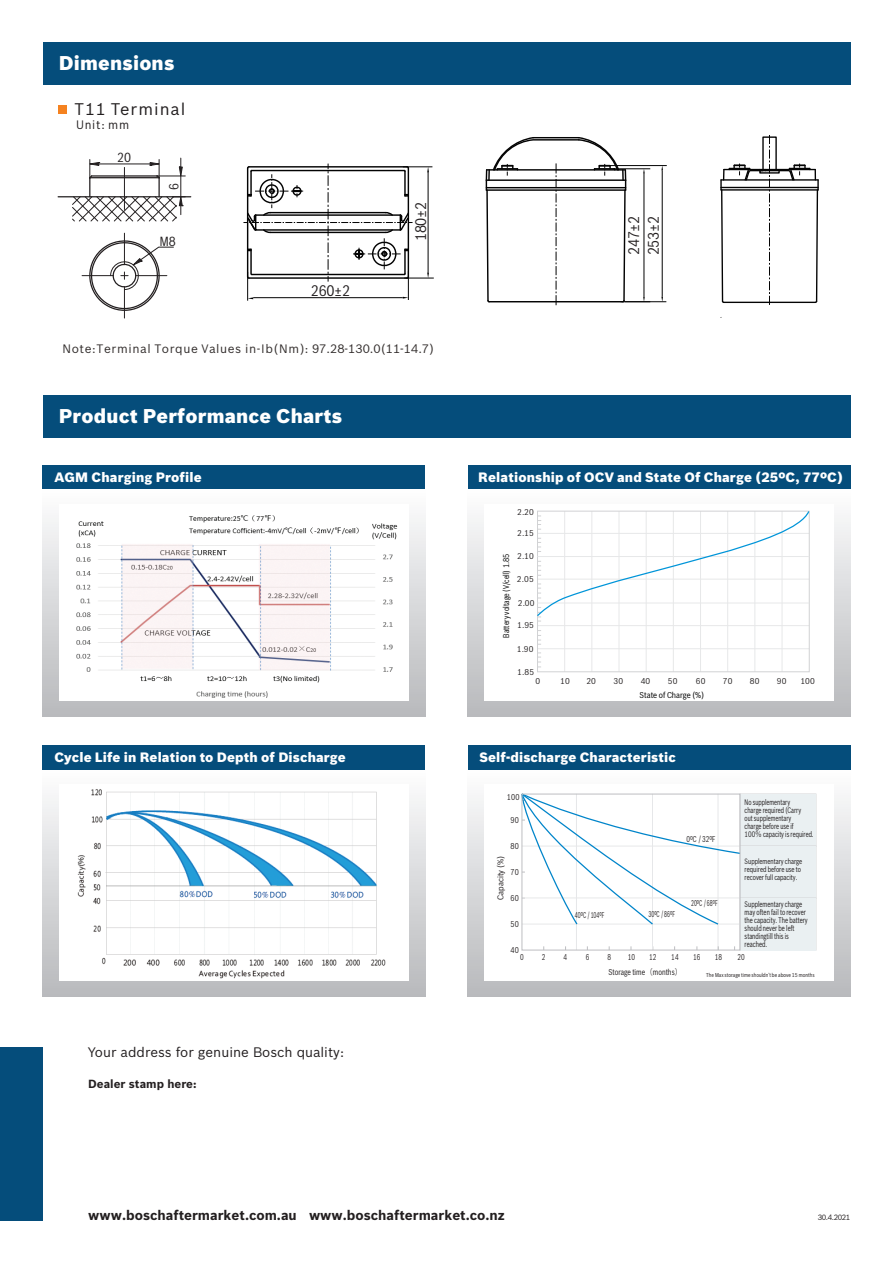
<style>
.page{position:relative;width:893px;height:1263px;background:#fff}
.page>*{position:absolute;margin:0;border:0;box-sizing:border-box;transform-origin:0 0}
.t1{font:900 19.5px "Bosch Sans";letter-spacing:.01em;color:#fff}
.t2{font:16.5px "Bosch Sans";letter-spacing:.06em;color:#231f20}
.t3{font:15px/19.5px "Bosch Sans Cond";letter-spacing:-.025em;color:#231f20}
.t4{font:700 13.5px "Bosch Sans";color:#231f20}
.t5{font:13.5px "Bosch Sans";color:#231f20}
.t6{font:900 13.35px "Bosch Sans";letter-spacing:.01em;color:#fff}
.t7{font:12.9px "Bosch Sans Cond";color:#231f20}
.t8{font:12px "Bosch Sans";letter-spacing:.05em;color:#322d2c}
.t9{font:12px "Bosch Sans";letter-spacing:.065em;color:#231f20;scale:.94 1}
.t10{font:700 11.55px "Bosch Sans";color:#231f20}
.t11{font:8.25px "Bosch Sans Cond";color:#231f20;scale:1.06 1}
.t12{font:8.25px "Bosch Sans Cond";color:#231f20;scale:.92 1}
.t13{font:8.25px "Bosch Sans Cond";color:#231f20;scale:.65 1}
.t14{font:8.25px "Bosch Sans Cond";color:#000;scale:.94 1}
.t15{font:8.25px "Bosch Sans Cond";color:#231f20;scale:.81 1}
.t16{font:8.25px "Bosch Sans Cond";color:#000;scale:1.06 1}
.t17{font:8.25px "Bosch Sans Cond";color:#231f20;scale:1.09 1}
.t18{font:7.95px/8.1px "Bosch Sans Cond";color:#231f20;scale:.85 1}
.t19{font:7.8px/7.9px "Bosch Sans Cond";color:#231f20;scale:.84 1}
.t20{font:7.5px/8.1px "Bosch Sans Cond";color:#231f20;scale:.89 1}
.t21{font:7.5px "Bosch Sans";letter-spacing:-.055em;color:#231f20}
.t22{font:5.55px "Bosch Sans Cond";color:#231f20}
.s1{font-family:"Koz Go Pr 6 N"}
</style>
<div class="page">
<div style="left:43px;top:43px;width:807px;height:42px;background:#054d7b"></div>
<div style="left:43px;top:395px;width:807px;height:43px;background:#054d7b"></div>
<div style="left:43px;top:465px;width:382px;height:25px;background:#054d7b"></div>
<div style="left:468px;top:465px;width:382px;height:25px;background:#054d7b"></div>
<div style="left:468px;top:490px;width:382px;height:227px;background:linear-gradient(to bottom,#fdfdfe,#b7b9bc)"></div>
<div style="left:484px;top:505px;width:350px;height:196px;background:#fff"></div>
<div style="left:43px;top:490px;width:382px;height:227px;background:linear-gradient(to bottom,#fdfdfe,#b7b9bc)"></div>
<div style="left:59px;top:505px;width:350px;height:196px;background:#fff"></div>
<div style="left:468px;top:770px;width:382px;height:227px;background:linear-gradient(to bottom,#fdfdfd,#b7b9bc)"></div>
<div style="left:484px;top:784px;width:350px;height:197px;background:#fff"></div>
<div style="left:43px;top:770px;width:382px;height:227px;background:linear-gradient(to bottom,#fdfdfd,#b7b9bc)"></div>
<div style="left:59px;top:784px;width:350px;height:197px;background:#fff"></div>
<div style="left:43px;top:745px;width:382px;height:25px;background:#054d7b"></div>
<div style="left:468px;top:745px;width:382px;height:25px;background:#054d7b"></div>
<div style="left:58px;top:105px;width:8px;height:8px;background:#f58220"></div>
<hr style="left:404px;top:278px;width:30px;height:1px;background:#030303">
<svg style="left:243px;top:164px;width:189px;height:137px"></svg>
<hr style="left:620px;top:301px;width:46px;height:1px;background:#030303">
<hr style="left:609px;top:165px;width:58px;height:1px;background:#030303">
<hr style="left:662px;top:170px;width:1px;height:127px;background:#030303">
<svg style="left:486px;top:137px;width:164px;height:168px"></svg>
<svg style="left:720px;top:135px;width:99px;height:170px"></svg>
<hr style="left:58px;top:196px;width:133px;height:1px;background:#231f20">
<hr style="left:124px;top:233px;width:1px;height:32px;background:#231f20">
<hr style="left:124px;top:287px;width:1px;height:31px;background:#231f20">
<hr style="left:82px;top:275px;width:31px;height:1px;background:#231f20">
<svg style="left:72px;top:158px;width:113px;height:64px"></svg>
<hr style="left:90px;top:177px;width:69px;height:1px;background:#231f20">
<svg style="left:85px;top:235px;width:89px;height:81px"></svg>
<div style="left:740px;top:794px;width:76px;height:52px;background:#eaf0f2"></div>
<div style="left:740px;top:846px;width:76px;height:52px;background:#eaf0f2"></div>
<div style="left:740px;top:898px;width:76px;height:52px;background:#eaf0f2"></div>
<hr style="left:576px;top:794px;width:1px;height:156px;background:#e6e7e9">
<hr style="left:652px;top:794px;width:1px;height:156px;background:#e6e7e9">
<hr style="left:718px;top:794px;width:1px;height:156px;background:#e6e7e9">
<svg style="left:521px;top:793px;width:220px;height:133px"></svg>
<div style="left:521px;top:794px;width:219px;height:156px;border:1px solid #bdbec1"></div>
<svg style="left:539px;top:653px;width:2px;height:15px"></svg>
<hr style="left:537px;top:648px;width:272px;height:1px;background:#e7e8e9">
<hr style="left:537px;top:625px;width:272px;height:1px;background:#e7e8e9">
<hr style="left:564px;top:511px;width:1px;height:161px;background:#e7e8e9">
<hr style="left:591px;top:511px;width:1px;height:161px;background:#e7e8e9">
<hr style="left:619px;top:511px;width:1px;height:161px;background:#e7e8e9">
<hr style="left:646px;top:511px;width:1px;height:161px;background:#e7e8e9">
<hr style="left:673px;top:511px;width:1px;height:161px;background:#e7e8e9">
<hr style="left:700px;top:511px;width:1px;height:161px;background:#e7e8e9">
<hr style="left:727px;top:511px;width:1px;height:161px;background:#e7e8e9">
<hr style="left:754px;top:511px;width:1px;height:161px;background:#e7e8e9">
<hr style="left:782px;top:511px;width:1px;height:161px;background:#e7e8e9">
<svg style="left:537px;top:630px;width:4px;height:15px"></svg>
<svg style="left:537px;top:510px;width:273px;height:112px"></svg>
<img style="left:76px;top:515px;width:322px;height:183px">
<img style="left:77px;top:789px;width:309px;height:190px">
<div style="left:0;top:1047px;width:43px;height:173px;background:#054d7b"></div>
<h1 class="t1" style="left:59px;top:51px;width:117px">Dimensions</h1>
<p class="t2" style="left:74px;top:99px;width:112px">T11 Terminal</p>
<p class="t9" style="left:76px;top:117px;width:58px">Unit: mm</p>
<p class="t7" style="left:117px;top:149px;width:15px">20</p>
<p class="t7" style="left:166px;top:190px;width:8px;rotate:-90deg">6</p>
<p class="t7" style="left:160px;top:233px;width:17px">M8</p>
<p class="t3" style="left:311px;top:281px;width:41px">260±2</p>
<p class="t3" style="left:411px;top:241px;width:40px;rotate:-90deg">180±2</p>
<p class="t8" style="left:63px;top:341px;width:373px">Note:Terminal Torque Values in-Ib(Nm): 97.28-130.0(11-14.7)</p>
<h1 class="t1" style="left:59px;top:404px;width:285px">Product Performance Charts</h1>
<p class="t6" style="left:54px;top:469px;width:149px">AGM Charging Profile</p>
<p class="t3" style="left:624px;top:255px;width:41px;rotate:-90deg">247±2<br>253±2</p>
<p class="t6" style="left:478px;top:469px;width:366px">Relationship of OCV and State Of Charge (25ºC, 77ºC)</p>
<p class="t11" style="left:517px;top:507px;width:17px">2.20</p>
<p class="t11" style="left:517px;top:528px;width:17px">2.15</p>
<p class="t11" style="left:517px;top:551px;width:17px">2.10</p>
<p class="t11" style="left:517px;top:574px;width:17px">2.05</p>
<p class="t11" style="left:518px;top:598px;width:17px">2.00</p>
<p class="t11" style="left:517px;top:620px;width:17px">1.95</p>
<p class="t11" style="left:517px;top:644px;width:17px">1.90</p>
<p class="t14" style="left:501px;top:638px;width:91px;rotate:-90deg">Battery voltage (V/cell) 1.85</p>
<p class="t11" style="left:517px;top:667px;width:17px">1.85</p>
<p class="t11" style="left:535px;top:676px;width:6px">0</p>
<p class="t11" style="left:560px;top:676px;width:11px">10</p>
<p class="t11" style="left:586px;top:676px;width:11px">20</p>
<p class="t11" style="left:613px;top:676px;width:11px">30</p>
<p class="t11" style="left:641px;top:676px;width:11px">40</p>
<p class="t11" style="left:668px;top:676px;width:11px">50</p>
<p class="t11" style="left:696px;top:676px;width:11px">60</p>
<p class="t11" style="left:723px;top:676px;width:11px">70</p>
<p class="t11" style="left:750px;top:676px;width:11px">80</p>
<p class="t11" style="left:777px;top:676px;width:11px">90</p>
<p class="t11" style="left:800px;top:676px;width:15px">100</p>
<p class="t16" style="left:640px;top:690px;width:63px">State of Charge (%)</p>
<p class="t6" style="left:54px;top:749px;width:293px">Cycle Life in Relation to Depth of Discharge</p>
<p class="t6" style="left:479px;top:749px;width:198px">Self-discharge Characteristic</p>
<p class="t5" style="left:88px;top:1044px;width:258px">Your address for genuine Bosch quality:</p>
<p class="t10" style="left:88px;top:1076px;width:110px">Dealer stamp here:</p>
<p class="t12" style="left:507px;top:792px;width:15px">100</p>
<p class="t19" style="left:745px;top:798px;width:84px">No supplementary<br>charge required (Carry<br>out supplementary<br>charge before use if<br>100<span class="s1">％</span> capacity is required.</p>
<p class="t20" style="left:745px;top:857px;width:66px">Supplementary charge required before use to recover full capacity.</p>
<p class="t18" style="left:745px;top:900px;width:76px">Supplementary charge may often fail to recover the capacity. The battery should never be left standingtill this is reached.</p>
<p class="t22" style="left:706px;top:971px;width:110px">The Max storage time shouldn’t be above 15 months</p>
<p class="t12" style="left:511px;top:815px;width:11px">90</p>
<p class="t15" style="left:686px;top:834px;width:37px">0ºC / 32ºF</p>
<p class="t12" style="left:511px;top:841px;width:11px">80</p>
<p class="t17" style="left:496px;top:900px;width:42px;rotate:-90deg">Capacity (%)</p>
<p class="t12" style="left:511px;top:867px;width:11px">70</p>
<p class="t12" style="left:511px;top:893px;width:11px">60</p>
<p class="t13" style="left:691px;top:898px;width:42px">20ºC / 68ºF</p>
<p class="t13" style="left:575px;top:910px;width:47px">40ºC / 104ºF</p>
<p class="t13" style="left:648px;top:909px;width:42px">30ºC / 86ºF</p>
<p class="t12" style="left:511px;top:919px;width:11px">50</p>
<p class="t12" style="left:511px;top:945px;width:11px">40</p>
<p class="t15" style="left:520px;top:952px;width:6px">0</p>
<p class="t15" style="left:542px;top:952px;width:6px">2</p>
<p class="t15" style="left:563px;top:952px;width:6px">4</p>
<p class="t15" style="left:586px;top:952px;width:6px">6</p>
<p class="t15" style="left:607px;top:952px;width:6px">8</p>
<p class="t15" style="left:628px;top:952px;width:10px">10</p>
<p class="t15" style="left:649px;top:952px;width:10px">12</p>
<p class="t15" style="left:671px;top:952px;width:11px">14</p>
<p class="t15" style="left:693px;top:952px;width:11px">16</p>
<p class="t15" style="left:715px;top:952px;width:10px">18</p>
<p class="t15" style="left:737px;top:952px;width:11px">20</p>
<p class="t12" style="left:608px;top:967px;width:82px">Storage time<span class="s1">（</span>months<span class="s1">）</span></p>
<p class="t4" style="left:88px;top:1207px;width:418px">www.boschaftermarket.com.au www.boschaftermarket.co.nz</p>
<p class="t21" style="left:818px;top:1213px;width:34px">30.4.2021</p>
</div>
